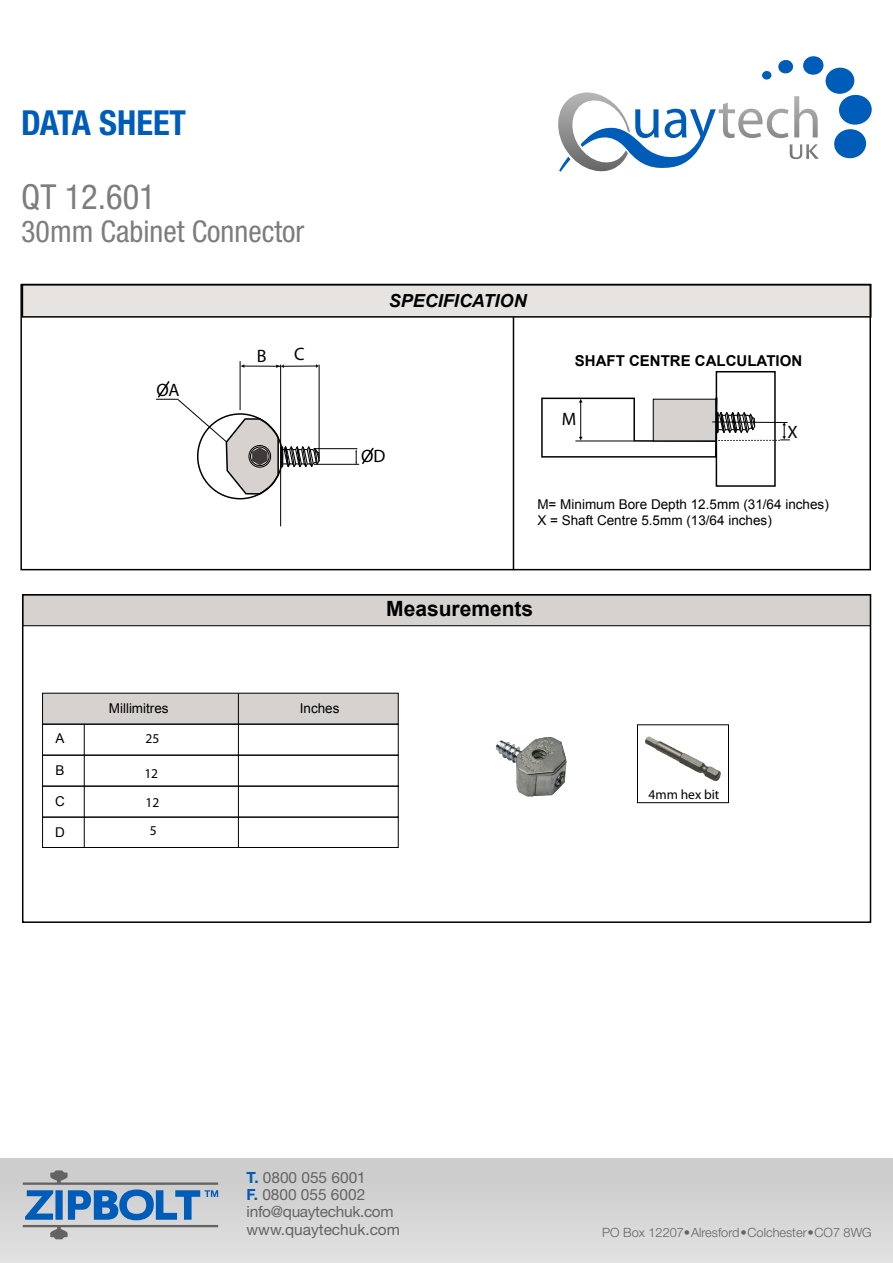
<style>
.page{position:relative;width:893px;height:1263px;background:#fff}
.page>*{position:absolute;margin:0;border:0;box-sizing:border-box;transform-origin:0 0}
.t1{font:700 condensed 34.5px "Helvetica Neue";color:#005cb9}
.t2{font:condensed 34.5px "Helvetica Neue";color:#7d7d7d}
.t3{font:condensed 30px "Helvetica Neue";color:#7d7d7d}
.t4{font:700 21px "Arial";color:#000}
.t5{font:italic 700 18px "Arial";color:#000}
.t6{font:18px "Myriad";color:#000}
.t7{font:15.45px "Helvetica Neue";color:#636363}
.t8{font:15.45px "Helvetica Neue";letter-spacing:-.02em;color:#636363}
.t9{font:700 15px "Arial";color:#000}
.t10{font:13.5px/16.2px "Arial";color:#000}
.t11{font:13.5px "Myriad";color:#000}
.t12{font:13.5px/29.4px "Bitstream Vera Sans";color:#000}
.t13{font:300 12.75px "Helvetica Neue";color:#636363}
.s1{font-weight:700;color:#005cb9}
</style>
<div class="page">
<hr style="left:314px;top:448px;width:43px;height:1px;background:#000">
<hr style="left:314px;top:464px;width:45px;height:1px;background:#000">
<svg style="left:355px;top:447px;width:19px;height:18px"></svg>
<svg style="left:156px;top:361px;width:165px;height:210px"></svg>
<hr style="left:280px;top:447px;width:3px;height:19px;background:#070707">
<hr style="left:513px;top:316px;width:1px;height:254px;background:#000">
<svg style="left:541px;top:371px;width:249px;height:116px"></svg>
<div style="left:22px;top:285px;width:849px;height:32px;background:#e6e3e1"></div>
<div style="left:22px;top:284px;width:849px;height:34px;border:2px solid #000"></div>
<div style="left:20px;top:284px;width:851px;height:286px;border:2px solid #000"></div>
<div style="left:23px;top:595px;width:847px;height:31px;background:#d6d2cf"></div>
<div style="left:22px;top:594px;width:849px;height:32px;border:1px solid #000"></div>
<div style="left:637px;top:724px;width:92px;height:79px;border:1px solid #000"></div>
<div style="left:22px;top:594px;width:849px;height:329px;border:2px solid #000"></div>
<img style="left:651px;top:737px;width:69px;height:44px">
<div style="left:43px;top:693px;width:355px;height:31px;background:#d6d2cf"></div>
<div style="left:42px;top:724px;width:357px;height:31px;border:1px solid #000"></div>
<div style="left:42px;top:755px;width:357px;height:31px;border:1px solid #000"></div>
<div style="left:42px;top:786px;width:357px;height:31px;border:1px solid #000"></div>
<div style="left:42px;top:817px;width:357px;height:31px;border:1px solid #000"></div>
<hr style="left:238px;top:693px;width:1px;height:154px;background:#000">
<hr style="left:84px;top:724px;width:1px;height:123px;background:#000">
<img style="left:376px;top:692px;width:275px;height:156px">
<div style="left:0;top:1158px;width:893px;height:105px;background:#d5d5d5"></div>
<svg style="left:23px;top:1170px;width:195px;height:69px"></svg>
<svg style="left:558px;top:56px;width:314px;height:116px"></svg>
<p class="t1" style="left:21px;top:102px;width:166px">DATA SHEET</p>
<p class="t2" style="left:21px;top:177px;width:136px">QT 12.601</p>
<p class="t3" style="left:21px;top:214px;width:285px">30mm Cabinet Connector</p>
<p class="t6" style="left:157px;top:381px;width:25px">OA</p>
<p class="t6" style="left:257px;top:347px;width:11px">B</p>
<p class="t6" style="left:294px;top:345px;width:12px">C</p>
<p class="t5" style="left:389px;top:289px;width:139px">SPECIFICATION</p>
<p class="t6" style="left:361px;top:447px;width:26px">OD</p>
<p class="t9" style="left:575px;top:351px;width:229px">SHAFT CENTRE CALCULATION</p>
<p class="t6" style="left:562px;top:410px;width:16px">M</p>
<p class="t6" style="left:788px;top:423px;width:12px">X</p>
<p class="t10" style="left:537px;top:496px;width:293px">M= Minimum Bore Depth 12.5mm (31/64 inches)<br>X = Shaft Centre 5.5mm (13/64 inches)</p>
<p class="t4" style="left:386px;top:594px;width:149px">Measurements</p>
<p class="t10" style="left:56px;top:730px;width:11px">A</p>
<p class="t10" style="left:56px;top:762px;width:11px">B</p>
<p class="t10" style="left:55px;top:793px;width:11px">C</p>
<p class="t10" style="left:55px;top:824px;width:11px">D</p>
<p class="t10" style="left:109px;top:700px;width:61px">Millimitres</p>
<p class="t10" style="left:300px;top:700px;width:41px">Inches</p>
<p class="t12" style="left:145px;top:724px;width:15px">25</p>
<p class="t12" style="left:144px;top:758px;width:16px">12<br>12</p>
<p class="t12" style="left:150px;top:815px;width:8px">5</p>
<p class="t11" style="left:648px;top:788px;width:72px">4mm hex bit</p>
<p class="t7" style="left:247px;top:1168px;width:121px"><span class="s1">T.</span> 0800 055 6001</p>
<p class="t7" style="left:247px;top:1185px;width:120px"><span class="s1">F.</span> 0800 055 6002</p>
<p class="t8" style="left:247px;top:1202px;width:149px">info@quaytechuk.com</p>
<p class="t7" style="left:247px;top:1220px;width:155px">www.quaytechuk.com</p>
<p class="t13" style="left:602px;top:1224px;width:271px">PO Box 12207•Alresford•Colchester•CO7 8WG</p>
</div>
